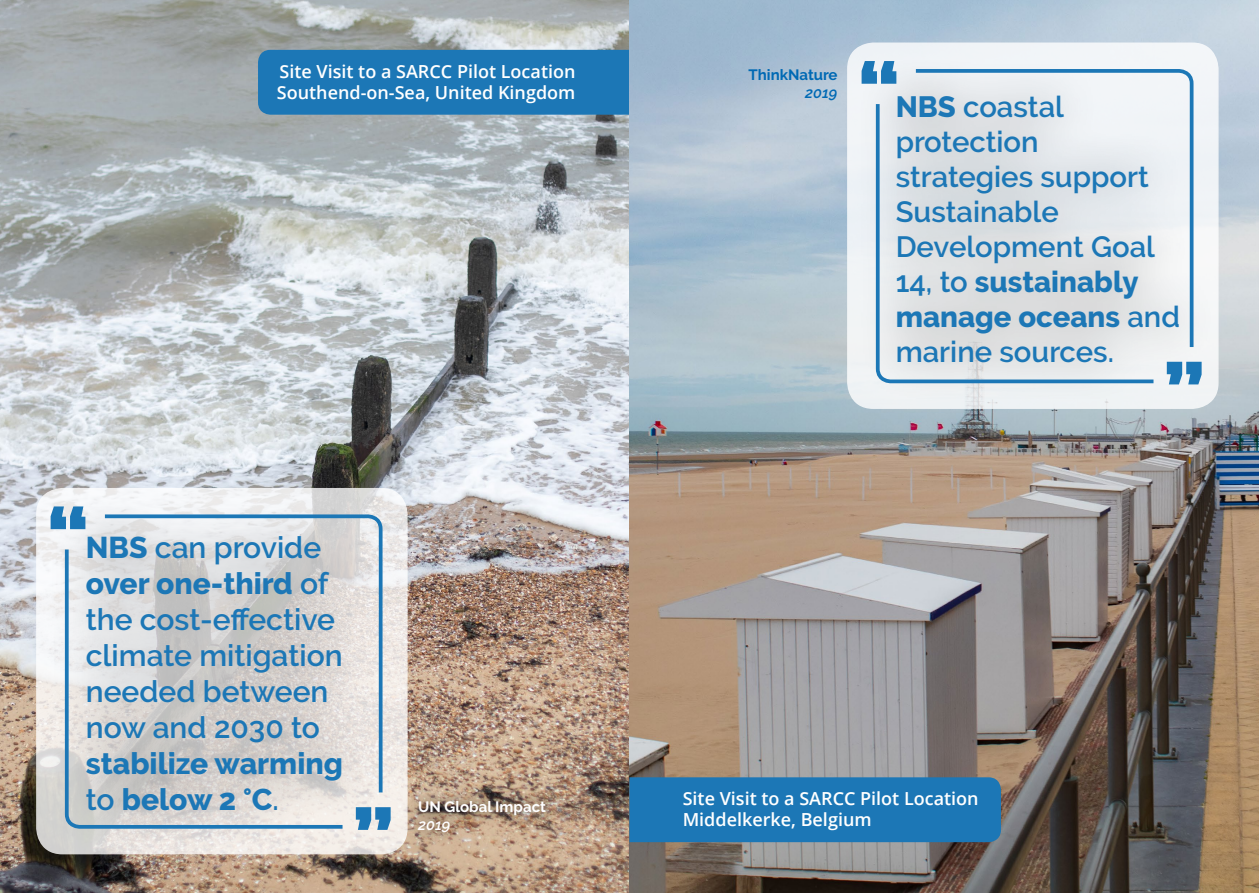
<style>
.page{position:relative;width:1259px;height:893px;background:#fff}
.page>*{position:absolute;margin:0;border:0;box-sizing:border-box;transform-origin:0 0}
.t1{font:900 78px "Raleway";color:#1c77b6}
.t2{font:600 30px/36px "Raleway";color:#1c77b6}
.t3{font:800 30px/36px "Raleway";color:#1c77b6}
.t4{font:600 29.25px/35.1px "Raleway";color:#1c77b6}
.t5{font:600 18px/21.6px "Open Sans";color:#fff}
.t6{font:700 15px "Raleway";color:#fff}
.t7{font:700 15px "Raleway";color:#0069b4}
.t8{font:italic 600 15px "Raleway";color:#fff}
.t9{font:italic 600 15px "Raleway";color:#0069b4}
.s1{font-weight:800}
.s2{font-weight:600}
</style>
<div class="page">
<img style="left:0;top:0;width:1259px;height:893px">
<svg style="left:37px;top:489px;width:370px;height:365px;fill:#f1ece9"></svg>
<div style="left:36px;top:488px;width:371px;height:366px;border:2px solid #fff;border-radius:26px"></div>
<div style="left:46px;top:494px;width:337px;height:358px;background:#000;opacity:.42"></div>
<svg style="left:101px;top:513px;width:283px;height:283px;background:#d0d8de"></svg>
<svg style="left:63px;top:546px;width:283px;height:285px;background:#d0cfcf"></svg>
<div style="left:405px;top:788px;width:153px;height:57px;background:#000;opacity:.64"></div>
<div style="left:258px;top:50px;width:371px;height:65px;background:#1c77b6"></div>
<div style="left:629px;top:777px;width:372px;height:65px;background:#1c77b6"></div>
<div style="left:848px;top:43px;width:369px;height:365px;background:#f1f4f7;border-radius:26px"></div>
<div style="left:847px;top:43px;width:371px;height:366px;border:2px solid #fff;border-radius:26px"></div>
<div style="left:855px;top:54px;width:364px;height:351px;background:#f0f3f5"></div>
<svg style="left:912px;top:69px;width:282px;height:278px"></svg>
<svg style="left:875px;top:100px;width:282px;height:285px"></svg>
<h1 class="t1" style="left:47px;top:491px;width:44px">“</h1>
<p class="t5" style="left:277px;top:60px;width:300px">Site Visit to a SARCC Pilot Location<br>Southend-on-Sea, United Kingdom</p>
<h2 class="t2" style="left:86px;top:529px;width:258px"><span class="s1">NBS</span> can provide <span class="s1">over one-third</span> of the cost-effective climate mitigation needed between now and 2030 to</h2>
<h2 class="t3" style="left:86px;top:745px;width:259px">stabilize warming <span class="s2">to</span> below 2 °C<span class="s2">.</span></h2>
<h1 class="t1" style="left:352px;top:792px;width:43px">”</h1>
<p class="t6" style="left:418px;top:798px;width:129px">UN Global Impact</p>
<p class="t8" style="left:418px;top:816px;width:34px">2019</p>
<p class="t7" style="left:748px;top:67px;width:90px">ThinkNature</p>
<p class="t9" style="left:805px;top:85px;width:34px">2019</p>
<h1 class="t1" style="left:857px;top:45px;width:44px">“</h1>
<h3 class="t4" style="left:895px;top:89px;width:286px"><span class="s1">NBS</span> coastal protection strategies support<br>Sustainable<br>Development Goal<br>14, to <span class="s1">sustainably manage oceans</span> and marine sources.</h3>
<h1 class="t1" style="left:1163px;top:347px;width:43px">”</h1>
<p class="t5" style="left:682px;top:787px;width:297px">Site Visit to a SARCC Pilot Location<br>Middelkerke, Belgium</p>
</div>
